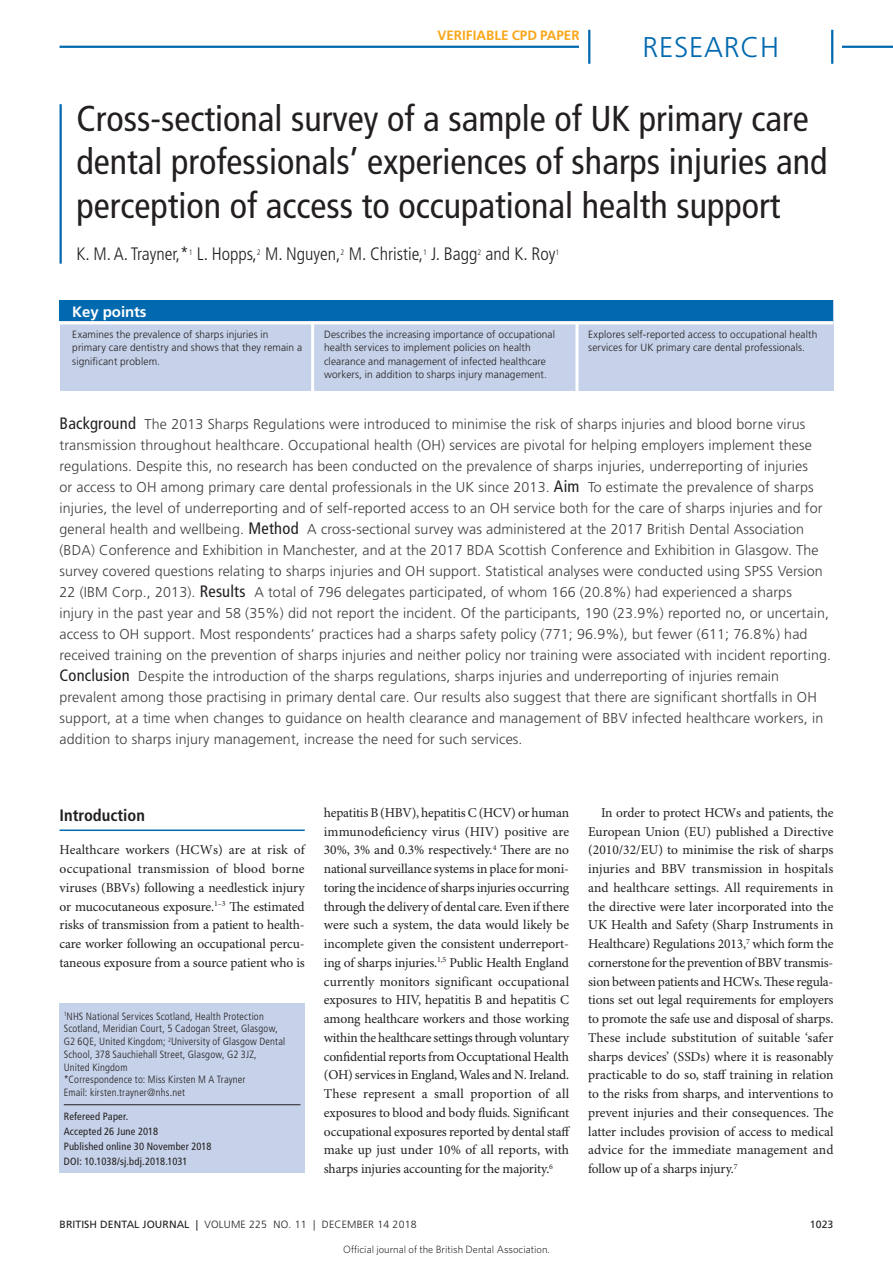
<style>
.page{position:relative;width:893px;height:1263px;background:#fff}
.page>*{position:absolute;margin:0;border:0;box-sizing:border-box;transform-origin:0 0}
.head{font:condensed 36px/43.2px "Frutiger LT Std";color:#231f20}
.t1{font:28.5px "Frutiger LT Std Light 2";letter-spacing:.025em;color:#0069af}
.author{font:18px "Frutiger LT Std Light Cn 2";color:#231f20}
.crosshead_1{font:700 condensed 16.5px "Frutiger LT Std";color:#231f20}
.key_points_-_head{font:700 15px "Frutiger LT Std";letter-spacing:-.01em;color:#fff}
.abstract{font:300 14.25px/21px "Frutiger LT Std";letter-spacing:.01em;color:#3e3e3f}
.body_fullout{font:13.5px/18.8px "Minion Pro";letter-spacing:-.01em;color:#231f20;text-align:justify}
.body{font:13.5px/18.8px "Minion Pro";color:#231f20;text-align:justify}
.Tag_-_VERIFIABLE_CPD{font:700 13.5px "Frutiger LT Std";color:#f9a71b}
.key_points{font:300 10.5px/13.5px "Frutiger LT Std";letter-spacing:.01em;color:#231f20}
.author_biog{font:10.5px/12.8px "Frutiger LT Std Light Cn 2";letter-spacing:.015em;color:#231f20}
.article_details{font:condensed 10.5px "Frutiger LT Std";letter-spacing:.015em;color:#231f20}
.page_footer{font:300 10.5px "Frutiger LT Std";letter-spacing:.02em;color:#231f20}
.t2{font:300 10.5px "Whitney";color:#000}
.page_footer-2{font:10.5px "Frutiger LT Std";color:#231f20}
.author-2{font:7.8px "Frutiger LT Std Light Cn 2";color:#231f20}
.s1{font-weight:400;font-stretch:condensed;font-size:16.5px;color:#231f20}
.s2{font-weight:400}
</style>
<div class="page">
<hr style="left:60px;top:829px;width:245px;height:2px;background:#0069af">
<div style="left:60px;top:1003px;width:245px;height:170px;background:#c6d2e9"></div>
<hr style="left:64px;top:1104px;width:236px;height:1px;background:#231f20">
<hr style="left:60px;top:104px;width:2px;height:160px;background:#0069af">
<div style="left:60px;top:301px;width:773px;height:90px;background:#c6d2e9"></div>
<hr style="left:60px;top:321px;width:773px;height:3px;background:#fff">
<div style="left:60px;top:301px;width:773px;height:20px;background:#0069af"></div>
<hr style="left:311px;top:322px;width:3px;height:72px;background:#fff">
<hr style="left:575px;top:322px;width:3px;height:72px;background:#fff">
<hr style="left:60px;top:46px;width:833px;height:2px;background:#0069af">
<div style="left:580px;top:30px;width:262px;height:34px;background:#fff"></div>
<hr style="left:831px;top:30px;width:2px;height:34px;background:#0069af">
<hr style="left:588px;top:30px;width:2px;height:34px;background:#0069af">
<p class="Tag_-_VERIFIABLE_CPD" style="left:437px;top:27px;width:144px">VERIFIABLE CPD PAPER</p>
<h2 class="t1" style="left:643px;top:31px;width:138px">RESEARCH</h2>
<p class="head" style="left:77px;top:97px;width:752px">Cross-sectional survey of a sample of UK primary care dental professionals’ experiences of sharps injuries and perception of access to occupational health support</p>
<p class="author" style="left:77px;top:243px;width:480px">K. M. A. Trayner,* L. Hopps, M. Nguyen, M. Christie, J. Bagg and K. Roy</p>
<p class="author-2" style="left:189px;top:248px;width:5px">1</p>
<p class="author-2" style="left:257px;top:248px;width:5px">2</p>
<p class="author-2" style="left:341px;top:248px;width:5px">2</p>
<p class="author-2" style="left:423px;top:248px;width:5px">1</p>
<p class="author-2" style="left:477px;top:248px;width:5px">2</p>
<p class="author-2" style="left:555px;top:248px;width:5px">1</p>
<p class="key_points_-_head" style="left:72px;top:303px;width:76px">Key points</p>
<p class="key_points" style="left:72px;top:328px;width:231px">Examines the prevalence of sharps injuries in primary care dentistry and shows that they remain a significant problem.</p>
<p class="key_points" style="left:324px;top:328px;width:232px">Describes the increasing importance of occupational health services to implement policies on health clearance and management of infected healthcare workers, in addition to sharps injury management.</p>
<p class="key_points" style="left:588px;top:328px;width:231px">Explores self-reported access to occupational health services for UK primary care dental professionals.</p>
<p class="abstract" style="left:60px;top:414px;width:773px"><span class="s1">Background</span> The 2013 Sharps Regulations were introduced to minimise the risk of sharps injuries and blood borne virus transmission throughout healthcare. Occupational health (OH) services are pivotal for helping employers implement these regulations. Despite this, no research has been conducted on the prevalence of sharps injuries, underreporting of injuries<br>or access to OH among primary care dental professionals in the UK since 2013. <span class="s1">Aim</span> To estimate the prevalence of sharps injuries, the level of underreporting and of self-reported access to an OH service both for the care of sharps injuries and for general health and wellbeing. <span class="s1">Method</span> A cross-sectional survey was administered at the 2017 British Dental Association (BDA) Conference and Exhibition in Manchester, and at the 2017 BDA Scottish Conference and Exhibition in Glasgow. The survey covered questions relating to sharps injuries and OH support. Statistical analyses were conducted using SPSS Version 22 (IBM Corp., 2013). <span class="s1">Results</span> A total of 796 delegates participated, of whom 166 (20.8%) had experienced a sharps<br>injury in the past year and 58 (35%) did not report the incident. Of the participants, 190 (23.9%) reported no, or uncertain, access to OH support. Most respondents’ practices had a sharps safety policy (771; 96.9%), but fewer (611; 76.8%) had received training on the prevention of sharps injuries and neither policy nor training were associated with incident reporting.<br><span class="s1">Conclusion</span> Despite the introduction of the sharps regulations, sharps injuries and underreporting of injuries remain prevalent among those practising in primary dental care. Our results also suggest that there are significant shortfalls in OH support, at a time when changes to guidance on health clearance and management of BBV infected healthcare workers, in addition to sharps injury management, increase the need for such services.</p>
<p class="crosshead_1" style="left:60px;top:806px;width:87px">Introduction</p>
<p class="body_fullout" style="left:60px;top:841px;width:247px">Healthcare workers (HCWs) are at risk of occupational transmission of blood borne viruses (BBVs) following a needlestick injury or mucocutaneous exposure.<sup>1–3</sup> The estimated risks of transmission from a patient to health&shy;care worker following an occupational percu&shy;taneous exposure from a source patient who is</p>
<p class="author_biog" style="left:64px;top:1010px;width:223px"><sup>1</sup>NHS National Services Scotland, Health Protection Scotland, Meridian Court, 5 Cadogan Street, Glasgow, G2 6QE, United Kingdom; <sup>2</sup>University of Glasgow Dental School, 378 Sauchiehall Street, Glasgow, G2 3JZ, United Kingdom<br>*Correspondence to: Miss Kirsten M A Trayner<br>Email: kirsten.trayner@nhs.net</p>
<p class="article_details" style="left:64px;top:1110px;width:66px">Refereed Paper.</p>
<p class="article_details" style="left:64px;top:1125px;width:96px">Accepted 26 June 2018</p>
<p class="article_details" style="left:64px;top:1140px;width:149px">Published online 30 November 2018</p>
<p class="article_details" style="left:64px;top:1155px;width:125px">DOI: 10.1038/sj.bdj.2018.1031</p>
<p class="body_fullout" style="left:324px;top:804px;width:248px">hepatitis B (HBV), hepatitis C (HCV) or human immunodeficiency virus (HIV) positive are 30%, 3% and 0.3% respectively.<sup>4</sup> There are no national surveillance systems in place for moni&shy;toring the incidence of sharps injuries occurring through the delivery of dental care. Even if there were such a system, the data would likely be incomplete given the consistent underreport&shy;ing of sharps injuries.<sup>1,5</sup> Public Health England currently monitors significant occupational exposures to HIV, hepatitis B and hepatitis C among healthcare workers and those working within the healthcare settings through voluntary confidential reports from Occuptational Health (OH) services in England, Wales and N. Ireland.<br>These represent a small proportion of all exposures to blood and body fluids. Significant occupational exposures reported by dental staff make up just under 10% of all reports, with sharps injuries accounting for the majority.<sup>6</sup></p>
<p class="body" style="left:588px;top:804px;width:247px;text-indent:13px">In order to protect HCWs and patients, the European Union (EU) published a Directive (2010/32/EU) to minimise the risk of sharps injuries and BBV transmission in hospitals and healthcare settings. All requirements in the directive were later incorporated into the UK Health and Safety (Sharp Instruments in Healthcare) Regulations 2013,<sup>7</sup> which form the cornerstone for the prevention of BBV transmis&shy;sion between patients and HCWs. These regula&shy;tions set out legal requirements for employers to promote the safe use and disposal of sharps.<br>These include substitution of suitable ‘safer sharps devices’ (SSDs) where it is reasonably practicable to do so, staff training in relation to the risks from sharps, and interventions to prevent injuries and their consequences. The latter includes provision of access to medical advice for the immediate management and follow up of a sharps injury.<sup>7</sup></p>
<p class="page_footer" style="left:60px;top:1219px;width:359px"><span class="s2">BRITISH DENTAL JOURNAL |</span> VOLUME 225 NO. 11 | DECEMBER 14 2018</p>
<p class="page_footer-2" style="left:810px;top:1218px;width:25px">1023</p>
<p class="t2" style="left:343px;top:1243px;width:208px">Official journal of the British Dental Association.</p>
</div>
